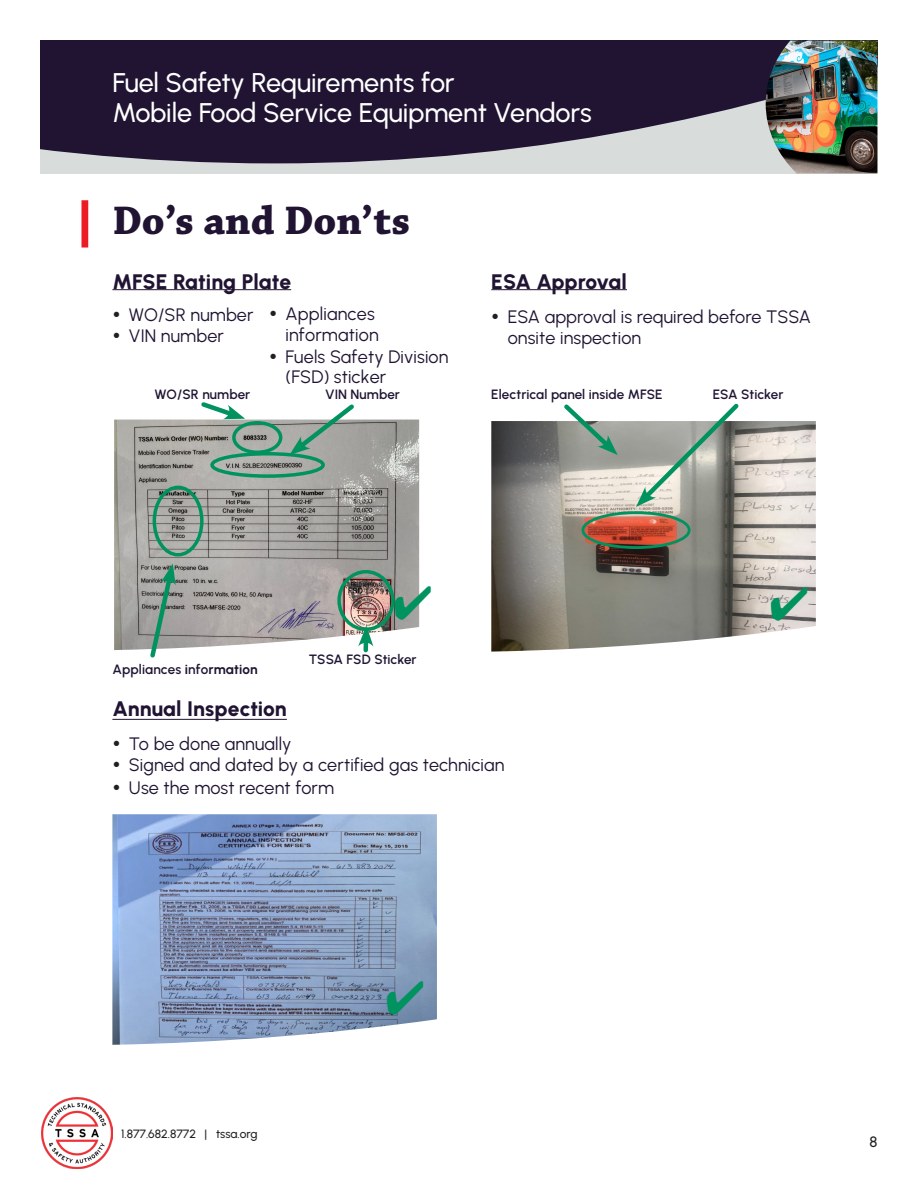
<style>
.page{position:relative;width:918px;height:1188px;background:#fff}
.page>*{position:absolute;margin:0;border:0;box-sizing:border-box;transform-origin:0 0}
.H2___Title{font:700 42px "Chaparral Pro";color:#201432}
.t1{font:500 27px/30px "Urbanist";letter-spacing:-.01em;color:#fff}
.P___Body{font:800 21px "Urbanist";color:#201432}
.P___Body-2{font:800 21px "Urbanist";letter-spacing:-.03em;color:#201432}
.P___Body-3{font:18px/21.1px "Urbanist";letter-spacing:.005em;color:#201432}
.t2{font:500 15px "Urbanist";color:#231f20}
.P___Body-4{font:600 13.5px "Urbanist";letter-spacing:.005em;color:#201432}
.t3{font:500 12px "Urbanist";color:#231f20}
.s1{font-weight:700}
</style>
<div class="page">
<img style="left:42px;top:1097px;width:70px;height:71px">
<div style="left:40px;top:40px;width:838px;height:134px;background:#d8dcdb"></div>
<svg style="left:40px;top:40px;width:838px;height:123px;background:#372d47"></svg>
<img style="left:766px;top:41px;width:111px;height:133px">
<div style="left:81px;top:200px;width:7px;height:48px;background:#ed1c24"></div>
<img style="left:112px;top:814px;width:325px;height:231px">
<img style="left:491px;top:421px;width:325px;height:231px">
<img style="left:114px;top:420px;width:305px;height:230px">
<hr style="left:112px;top:289px;width:179px;height:1px;background:#201432">
<div style="left:153px;top:486px;width:51px;height:71px;border:3px solid #00935f;border-radius:50%"></div>
<svg style="left:560px;top:404px;width:58px;height:51px"></svg>
<svg style="left:198px;top:402px;width:47px;height:18px"></svg>
<div style="left:582px;top:511px;width:109px;height:38px;border:3px solid #00935f;border-radius:50%"></div>
<hr style="left:491px;top:289px;width:136px;height:1px;background:#201432">
<svg style="left:636px;top:403px;width:107px;height:104px"></svg>
<div style="left:337px;top:570px;width:58px;height:61px;border:3px solid #00935f;border-radius:50%"></div>
<div style="left:210px;top:452px;width:115px;height:26px;border:3px solid #00935f;border-radius:50%"></div>
<div style="left:232px;top:421px;width:50px;height:33px;border:3px solid #00935f;border-radius:50%"></div>
<svg style="left:289px;top:404px;width:69px;height:51px"></svg>
<svg style="left:147px;top:564px;width:29px;height:94px;background:#87a095"></svg>
<hr style="left:364px;top:638px;width:4px;height:12px;background:#00935f">
<svg style="left:358px;top:626px;width:15px;height:21px"></svg>
<hr style="left:112px;top:719px;width:175px;height:1px;background:#201432">
<svg style="left:387px;top:981px;width:36px;height:34px"></svg>
<svg style="left:771px;top:587px;width:36px;height:34px"></svg>
<svg style="left:395px;top:586px;width:25px;height:33px"></svg>
<h2 class="t1" style="left:112px;top:66px;width:481px">Fuel Safety Requirements for<br>Mobile Food Service Equipment Vendors</h2>
<h2 class="H2___Title" style="left:112px;top:196px;width:299px">Do’s and Don’ts</h2>
<p class="P___Body" style="left:112px;top:267px;width:180px">MFSE Rating Plate</p>
<p class="P___Body-3" style="left:129px;top:304px;width:126px">WO/SR number</p>
<p class="P___Body-3" style="left:129px;top:325px;width:97px">VIN number</p>
<p class="P___Body-3" style="left:286px;top:302px;width:165px">Appliances information<br>Fuels Safety Division (FSD) sticker</p>
<p class="P___Body-2" style="left:491px;top:267px;width:137px">ESA Approval</p>
<p class="P___Body-3" style="left:508px;top:306px;width:305px">ESA approval is required before TSSA onsite inspection</p>
<p class="P___Body-4" style="left:155px;top:385px;width:97px">WO/SR number</p>
<p class="P___Body-4" style="left:325px;top:385px;width:76px">VIN Number</p>
<p class="P___Body-4" style="left:713px;top:385px;width:72px">ESA Sticker</p>
<p class="P___Body-4" style="left:491px;top:385px;width:173px">Electrical panel inside MFSE</p>
<p class="P___Body-4" style="left:112px;top:660px;width:147px">Appliances <span class="s1">i</span>nfo<span class="s1">rmation</span></p>
<p class="P___Body" style="left:112px;top:694px;width:176px">Annual Inspection</p>
<p class="P___Body-4" style="left:309px;top:651px;width:109px">TSSA FSD Sticker</p>
<p class="P___Body-3" style="left:129px;top:733px;width:164px">To be done annually</p>
<p class="P___Body-3" style="left:129px;top:754px;width:377px">Signed and dated by a certified gas technician</p>
<p class="P___Body-3" style="left:129px;top:777px;width:207px">Use the most recent form</p>
<p class="t3" style="left:121px;top:1126px;width:138px">1.877.682.8772 | tssa.org</p>
<p class="t2" style="left:870px;top:1132px;width:9px">8</p>
</div>
